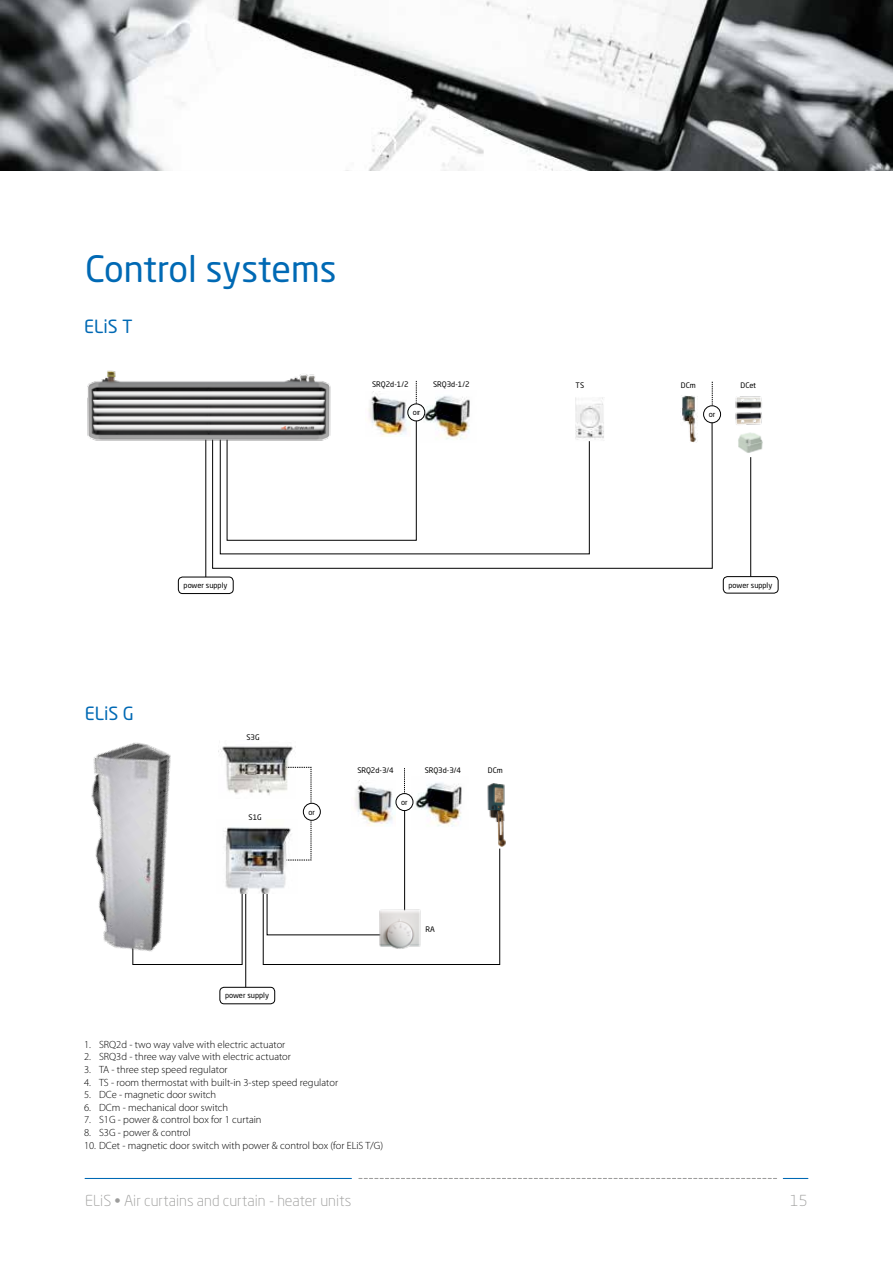
<style>
.page{position:relative;width:893px;height:1263px;background:#fff}
.page>*{position:absolute;margin:0;border:0;box-sizing:border-box;transform-origin:0 0}
.t1{font:36px "Neo Sans Pro Cyr";color:#0069b4}
.t2{font:18px "Neo Sans Pro Cyr";color:#0069b4}
.t3{font:300 15px "Neo Sans Pro Cyr";color:#9d9d9c}
.t4{font:300 10.5px "Myriad Pro";color:#000}
.t5{font:7.5px "Neo Sans Pro Cyr";color:#000}
</style>
<div class="page">
<svg style="left:783px;top:1178px;width:25px;height:1px"></svg>
<svg style="left:359px;top:1178px;width:418px;height:1px"></svg>
<hr style="left:85px;top:1178px;width:266px;height:1px;background:#0069b4">
<img style="left:0;top:0;width:893px;height:170px">
<svg style="left:212px;top:411px;width:501px;height:158px"></svg>
<img style="left:500px;top:784px;width:6px;height:63px">
<hr style="left:245px;top:891px;width:1px;height:96px;background:#000">
<svg style="left:220px;top:421px;width:370px;height:133px"></svg>
<img style="left:575px;top:397px;width:30px;height:44px">
<hr style="left:206px;top:406px;width:1px;height:178px;background:#000">
<svg style="left:227px;top:381px;width:190px;height:160px"></svg>
<div style="left:408px;top:404px;width:17px;height:17px;background:#fff;border-radius:50%"></div>
<div style="left:408px;top:404px;width:17px;height:17px;border:1px solid #000;border-radius:50%"></div>
<img style="left:264px;top:746px;width:32px;height:21px">
<svg style="left:264px;top:767px;width:236px;height:198px"></svg>
<div style="left:303px;top:803px;width:17px;height:17px;background:#fff;border-radius:50%"></div>
<div style="left:303px;top:803px;width:18px;height:17px;border:1px solid #000;border-radius:50%"></div>
<img style="left:365px;top:391px;width:45px;height:46px">
<img style="left:420px;top:396px;width:56px;height:47px">
<div style="left:178px;top:577px;width:55px;height:16px;background:#fff;border-radius:4px"></div>
<div style="left:178px;top:577px;width:55px;height:17px;border:1px solid #000;border-radius:4px"></div>
<div style="left:220px;top:987px;width:55px;height:17px;border:1px solid #000;border-radius:4px"></div>
<img style="left:91px;top:742px;width:173px;height:239px">
<img style="left:87px;top:370px;width:252px;height:75px">
<hr style="left:750px;top:457px;width:1px;height:126px;background:#000">
<img style="left:735px;top:396px;width:27px;height:29px">
<img style="left:680px;top:396px;width:17px;height:47px">
<svg style="left:712px;top:382px;width:1px;height:24px"></svg>
<div style="left:704px;top:406px;width:17px;height:17px;background:#fff;border-radius:50%"></div>
<div style="left:703px;top:406px;width:18px;height:17px;border:1px solid #000;border-radius:50%"></div>
<div style="left:723px;top:577px;width:55px;height:16px;background:#fff;border-radius:4px"></div>
<div style="left:723px;top:576px;width:55px;height:17px;border:1px solid #000;border-radius:4px"></div>
<img style="left:738px;top:432px;width:25px;height:21px">
<h1 class="t1" style="left:85px;top:247px;width:253px">Control systems</h1>
<h2 class="t2" style="left:84px;top:315px;width:50px">ELiS T</h2>
<p class="t5" style="left:372px;top:380px;width:38px">SRQ2d-1/2</p>
<p class="t5" style="left:433px;top:380px;width:38px">SRQ3d-1/2</p>
<p class="t5" style="left:413px;top:408px;width:8px">or</p>
<h2 class="t2" style="left:85px;top:702px;width:50px">ELiS G</h2>
<p class="t5" style="left:184px;top:581px;width:45px">power supply</p>
<p class="t5" style="left:246px;top:732px;width:15px">S3G</p>
<p class="t5" style="left:249px;top:813px;width:15px">S1G</p>
<p class="t5" style="left:309px;top:807px;width:8px">or</p>
<p class="t5" style="left:225px;top:991px;width:45px">power supply</p>
<p class="t5" style="left:357px;top:766px;width:38px">SRQ2d-3/4</p>
<p class="t5" style="left:488px;top:766px;width:16px">DCm</p>
<p class="t5" style="left:425px;top:766px;width:38px">SRQ3d-3/4</p>
<p class="t5" style="left:401px;top:797px;width:8px">or</p>
<p class="t5" style="left:425px;top:925px;width:11px">RA</p>
<p class="t4" style="left:84px;top:1038px;width:203px">1. SRQ2d - two way valve with electric actuator</p>
<p class="t4" style="left:84px;top:1051px;width:208px">2. SRQ3d - three way valve with electric actuator</p>
<p class="t4" style="left:84px;top:1064px;width:145px">3. TA - three step speed regulator</p>
<p class="t4" style="left:84px;top:1076px;width:256px">4. TS - room thermostat with built-in 3-step speed regulator</p>
<p class="t4" style="left:84px;top:1089px;width:134px">5. DCe - magnetic door switch</p>
<p class="t4" style="left:84px;top:1101px;width:146px">6. DCm - mechanical door switch</p>
<p class="t4" style="left:84px;top:1114px;width:179px">7. S1G - power &amp; control box for 1 curtain</p>
<p class="t4" style="left:84px;top:1127px;width:108px">8. S3G - power &amp; control</p>
<p class="t4" style="left:84px;top:1139px;width:301px">10. DCet - magnetic door switch with power &amp; control box (for ELiS T/G)</p>
<p class="t5" style="left:576px;top:381px;width:10px">TS</p>
<p class="t5" style="left:681px;top:381px;width:16px">DCm</p>
<p class="t5" style="left:740px;top:381px;width:17px">DCet</p>
<p class="t5" style="left:709px;top:410px;width:8px">or</p>
<p class="t5" style="left:728px;top:580px;width:45px">power supply</p>
<h3 class="t3" style="left:85px;top:1192px;width:268px">ELiS • Air curtains and curtain - heater units</h3>
<h3 class="t3" style="left:790px;top:1192px;width:19px">15</h3>
</div>
